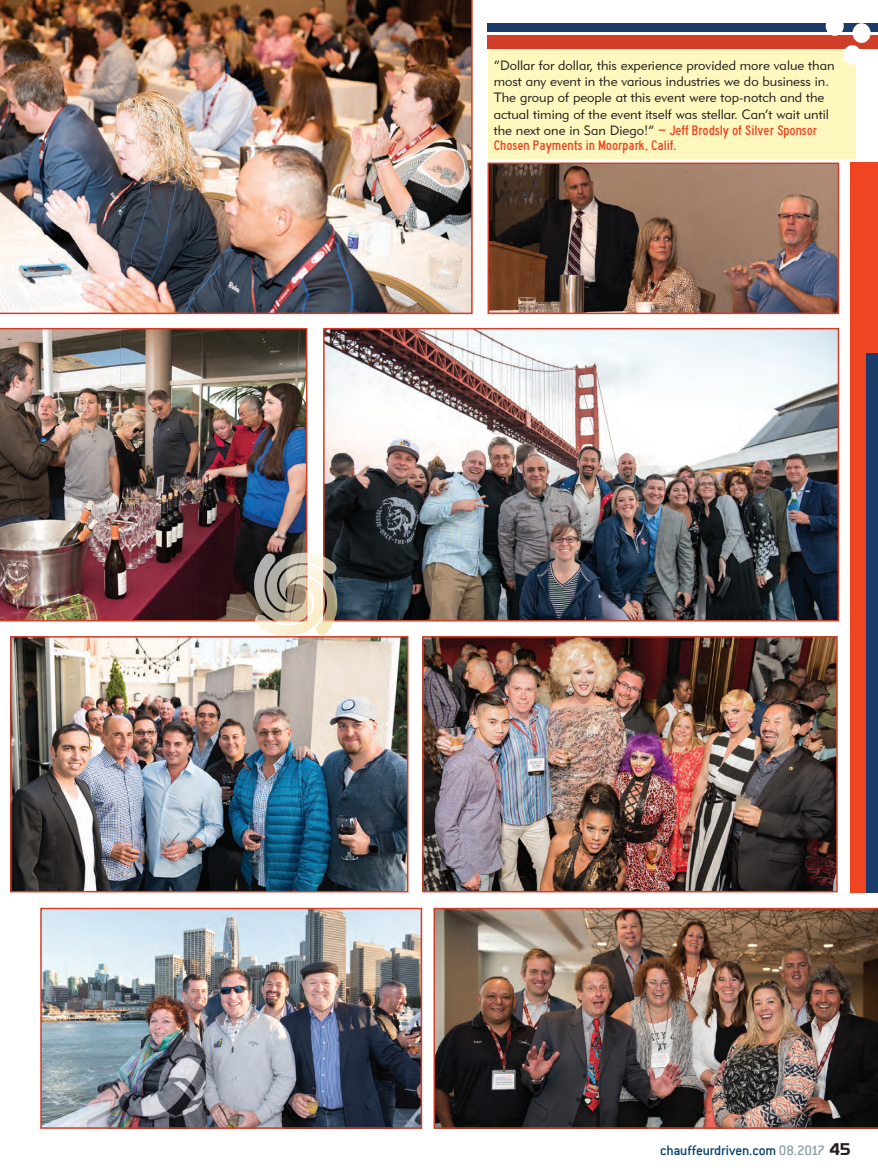
<style>
.page{position:relative;width:878px;height:1175px;background:#fff}
.page>*{position:absolute;margin:0;border:0;box-sizing:border-box;transform-origin:0 0}
.t1{font:500 15px "Conduit ITC";letter-spacing:-.015em;color:#003e6f}
.testimonial_text{font:13.5px/16.2px "Geometric 415 BT Lite A";color:#231f20}
.testimonial_text-2{font:12.9px/15.5px "highwaygothicnarrow";letter-spacing:-.005em;color:#ef4522}
.s1{font-family:"Geometric 415 BT Lite A";font-size:13.5px;color:#231f20}
.s2{color:#8a9da1}
.s3{font-family:"Prototype";font-weight:400;font-size:16.5px;color:#231f20}
</style>
<div class="page">
<div style="left:488px;top:48px;width:367px;height:110px;background:#fef7be"></div>
<img style="left:0;top:328px;width:307px;height:293px">
<img style="left:13px;top:639px;width:392px;height:250px">
<div style="left:10px;top:636px;width:398px;height:256px;border:2px solid #d03e28"></div>
<img style="left:433px;top:907px;width:445px;height:221px">
<img style="left:43px;top:910px;width:376px;height:215px">
<div style="left:40px;top:907px;width:382px;height:221px;border:2px solid #d03e28"></div>
<img style="left:425px;top:639px;width:409px;height:250px">
<div style="left:422px;top:636px;width:415px;height:256px;border:2px solid #d03e28"></div>
<img style="left:326px;top:331px;width:510px;height:287px">
<div style="left:323px;top:328px;width:516px;height:293px;border:2px solid #d03e28"></div>
<img style="left:0;top:0;width:472px;height:314px">
<img style="left:490px;top:165px;width:346px;height:146px">
<div style="left:487px;top:162px;width:352px;height:152px;border:2px solid #d03e28"></div>
<div style="left:488px;top:36px;width:390px;height:13px;background:#d03e28"></div>
<div style="left:488px;top:23px;width:390px;height:8px;background:#1b3c6b"></div>
<div style="left:843px;top:45px;width:18px;height:20px;background:#fff;border-radius:50%"></div>
<div style="left:825px;top:16px;width:18px;height:20px;background:#fff;border-radius:50%"></div>
<div style="left:852px;top:23px;width:18px;height:20px;background:#fff;border-radius:50%"></div>
<svg style="left:254px;top:552px;width:83px;height:84px;background:#b8af9e"></svg>
<div style="left:850px;top:162px;width:28px;height:730px;background:#ef4522"></div>
<div style="left:866px;top:353px;width:12px;height:539px;background:#1b3c6b"></div>
<p class="testimonial_text" style="left:494px;top:57px;width:342px">“Dollar for dollar, this experience provided more value than most any event in the various industries we do business in.<br>The group of people at this event were top-notch and the actual timing of the event itself was stellar. Can’t wait until</p>
<p class="testimonial_text-2" style="left:494px;top:123px;width:325px"><span class="s1">the next one in San Diego!”</span> – Jeff Brodsly of Silver Sponsor<br>Chosen Payments in Moorpark, Calif.</p>
<p class="t1" style="left:660px;top:1141px;width:192px">chauffeurdriven.com <span class="s2">08.2017</span> <span class="s3">45</span></p>
</div>
